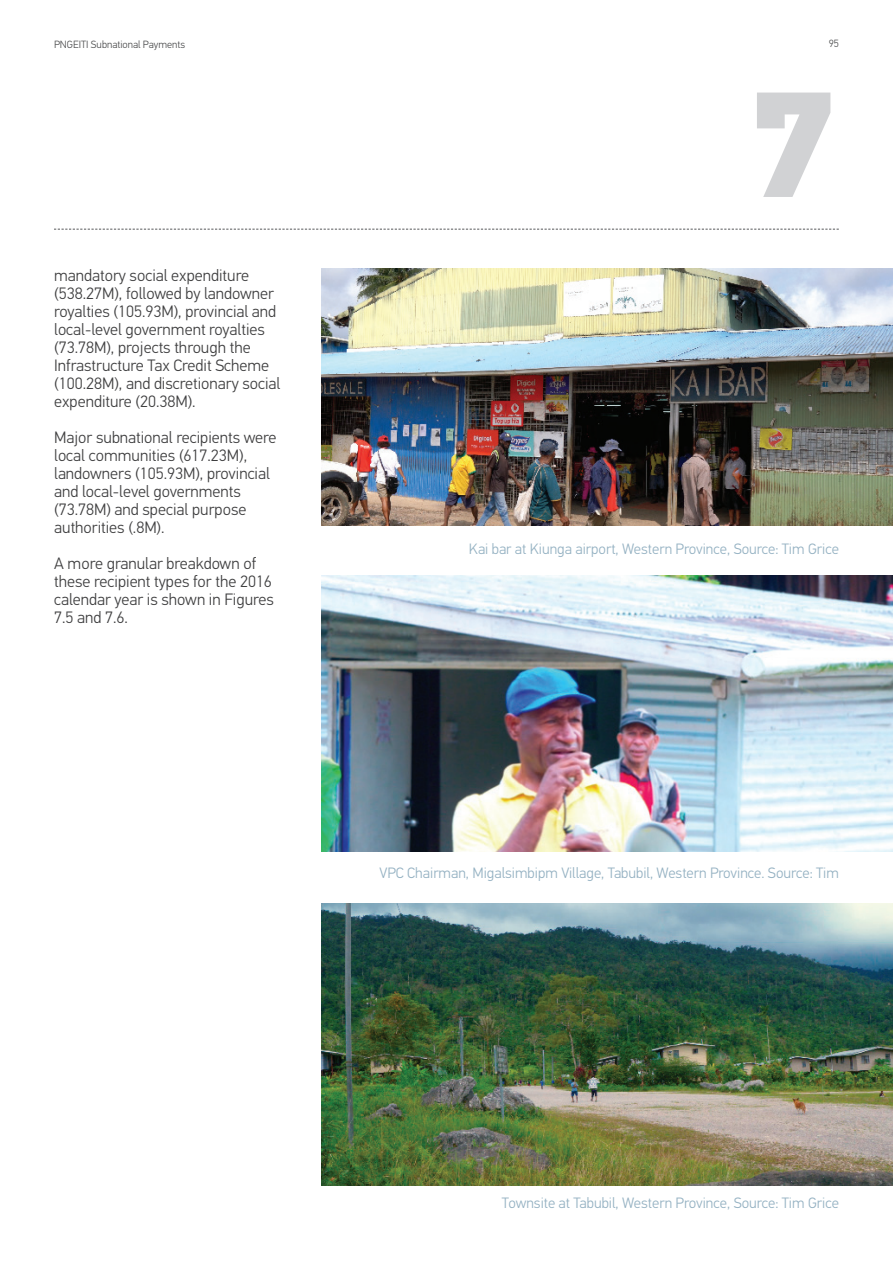
<style>
.page{position:relative;width:893px;height:1263px;background:#fff}
.page>*{position:absolute;margin:0;border:0;box-sizing:border-box;transform-origin:0 0}
.t1{font:150px "PFDIN Text Pro X Black";color:#d1d2d4}
.t2{font:300 16.5px/18px "PFDIN Text Pro";color:#3e3e3f}
.t3{font:300 15px "PFDIN Text Pro";color:#94b1c2}
.t4{font:300 10.5px "PFDIN Text Pro";color:#4b4c4d}
</style>
<div class="page">
<svg style="left:54px;top:229px;width:785px;height:1px"></svg>
<img style="left:322px;top:269px;width:571px;height:256px">
<img style="left:322px;top:575px;width:571px;height:276px">
<img style="left:322px;top:903px;width:571px;height:282px">
<p class="t4" style="left:54px;top:39px;width:133px">PNGEITI Subnational Payments</p>
<p class="t4" style="left:829px;top:37px;width:12px">95</p>
<p class="t2" style="left:54px;top:266px;width:228px">mandatory social expenditure (538.27M), followed by landowner royalties (105.93M), provincial and local-level government royalties (73.78M), projects through the Infrastructure Tax Credit Scheme (100.28M), and discretionary social expenditure (20.38M).</p>
<p class="t2" style="left:54px;top:428px;width:224px">Major subnational recipients were local communities (617.23M), landowners (105.93M), provincial and local-level governments (73.78M) and special purpose authorities (.8M).</p>
<p class="t2" style="left:54px;top:554px;width:221px">A more granular breakdown of these recipient types for the 2016 calendar year is shown in Figures<br>7.5 and 7.6.</p>
<h1 class="t1" style="left:748px;top:49px;width:92px">7</h1>
<p class="t3" style="left:469px;top:541px;width:372px">Kai bar at Kiunga airport, Western Province, Source: Tim Grice</p>
<p class="t3" style="left:379px;top:865px;width:461px">VPC Chairman, Migalsimbipm Village, Tabubil, Western Province. Source: Tim</p>
<p class="t3" style="left:502px;top:1194px;width:338px">Townsite at Tabubil, Western Province, Source: Tim Grice</p>
</div>
